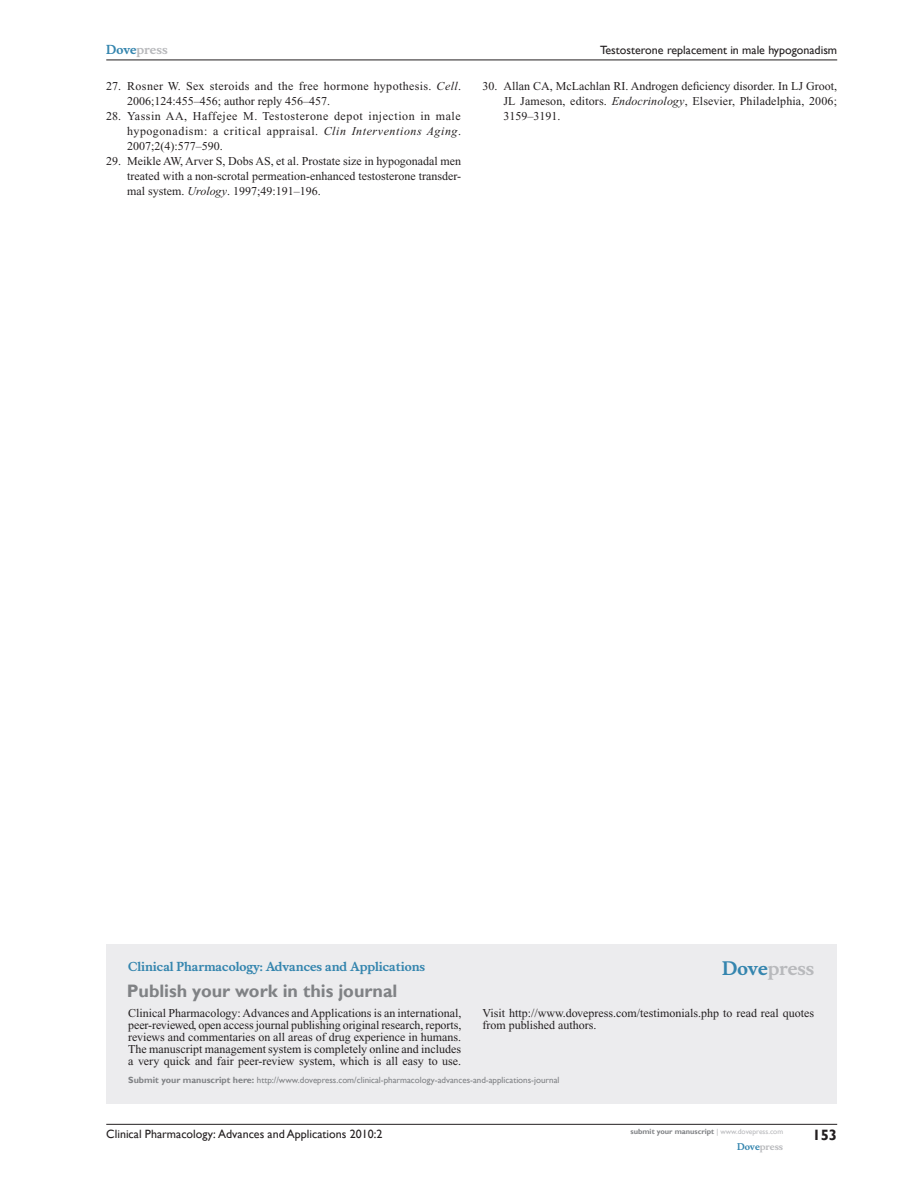
<style>
.page{position:relative;width:918px;height:1188px;background:#fff}
.page>*{position:absolute;margin:0;border:0;box-sizing:border-box;transform-origin:0 0}
.t1{font:700 18px "Gill Sans";color:#808285}
.t2{font:700 18px "Musee";color:#b8b9bc}
.t3{font:700 15px "Gill Sans";color:#231f20}
.t4{font:12px/15px "Times New Roman";color:#231f20;text-align:justify}
.t5{font:12px "Gill Sans";color:#231f20}
.t6{font:12px/15px "Times New Roman";letter-spacing:.03em;color:#231f20}
.t7{font:700 12px "Musee";color:#3485ae}
.t8{font:700 12px "Musee";color:#b8b9bc}
.t9{font:9px "Gill Sans";color:#808285}
.t10{font:700 9px "Musee";color:#b8b9bc}
.t11{font:700 7.5px "Gill Sans";color:#808285}
.s1{color:#3485ae}
.s2{font-style:italic}
.s3{font-weight:700}
.s4{font-weight:400;color:#b8b9bc}
</style>
<div class="page">
<div style="left:106px;top:944px;width:731px;height:159px;background:#ececee"></div>
<hr style="left:106px;top:1124px;width:731px;height:1px;background:#231f20">
<hr style="left:106px;top:60px;width:731px;height:1px;background:#231f20">
<p class="t8" style="left:106px;top:43px;width:63px"><span class="s1">Dove</span>press</p>
<p class="t6" style="left:127px;top:79px;width:335px;text-indent:-21px">27. Rosner W. Sex steroids and the free hormone hypothesis. <span class="s2">Cell</span>.<br>2006;124:455–456; author reply 456–457.</p>
<p class="t4" style="left:127px;top:109px;width:335px;text-indent:-21px">28. Yassin AA, Haffejee M. Testosterone depot injection in male hypogonadism: a critical appraisal. <span class="s2">Clin Interventions Aging</span>.<br>2007;2(4):577–590.</p>
<p class="t4" style="left:127px;top:154px;width:335px;text-indent:-21px">29. Meikle AW, Arver S, Dobs AS, et al. Prostate size in hypogonadal men treated with a non-scrotal permeation-enhanced testosterone transder&shy;mal system. <span class="s2">Urology</span>. 1997;49:191–196.</p>
<p class="t5" style="left:600px;top:43px;width:239px">Testosterone replacement in male hypogonadism</p>
<p class="t4" style="left:503px;top:79px;width:335px;text-indent:-21px">30. Allan CA, McLachlan RI. Androgen deficiency disorder. In LJ Groot, JL Jameson, editors. <span class="s2">Endocrinology</span>, Elsevier, Philadelphia, 2006; 3159–3191.</p>
<p class="t7" style="left:128px;top:959px;width:298px">Clinical Pharmacology: Advances and Applications</p>
<h1 class="t1" style="left:127px;top:980px;width:272px">Publish your work in this journal</h1>
<h1 class="t2" style="left:722px;top:958px;width:94px"><span class="s1">Dove</span>press</h1>
<p class="t4" style="left:128px;top:1007px;width:335px;line-height:12px">Clinical Pharmacology: Advances and Applications is an international, peer-reviewed, open access journal publishing original research, reports, reviews and commentaries on all areas of drug experience in humans.<br>The manuscript management system is completely online and includes a very quick and fair peer-review system, which is all easy to use.</p>
<p class="t4" style="left:482px;top:1007px;width:333px;line-height:12px">Visit http://www.dovepress.com/testimonials.php to read real quotes from published authors.</p>
<p class="t9" style="left:128px;top:1075px;width:433px"><span class="s3">Submit your manuscript here:</span> http://www.dovepress.com/clinical-pharmacology-advances-and-applications-journal</p>
<p class="t5" style="left:106px;top:1127px;width:278px">Clinical Pharmacology: Advances and Applications 2010:2</p>
<p class="t11" style="left:631px;top:1127px;width:154px">submit your manuscript <span class="s4">| www.dovepress.com</span></p>
<p class="t10" style="left:737px;top:1141px;width:48px"><span class="s1">Dove</span>press</p>
<p class="t3" style="left:812px;top:1126px;width:26px">153</p>
</div>
